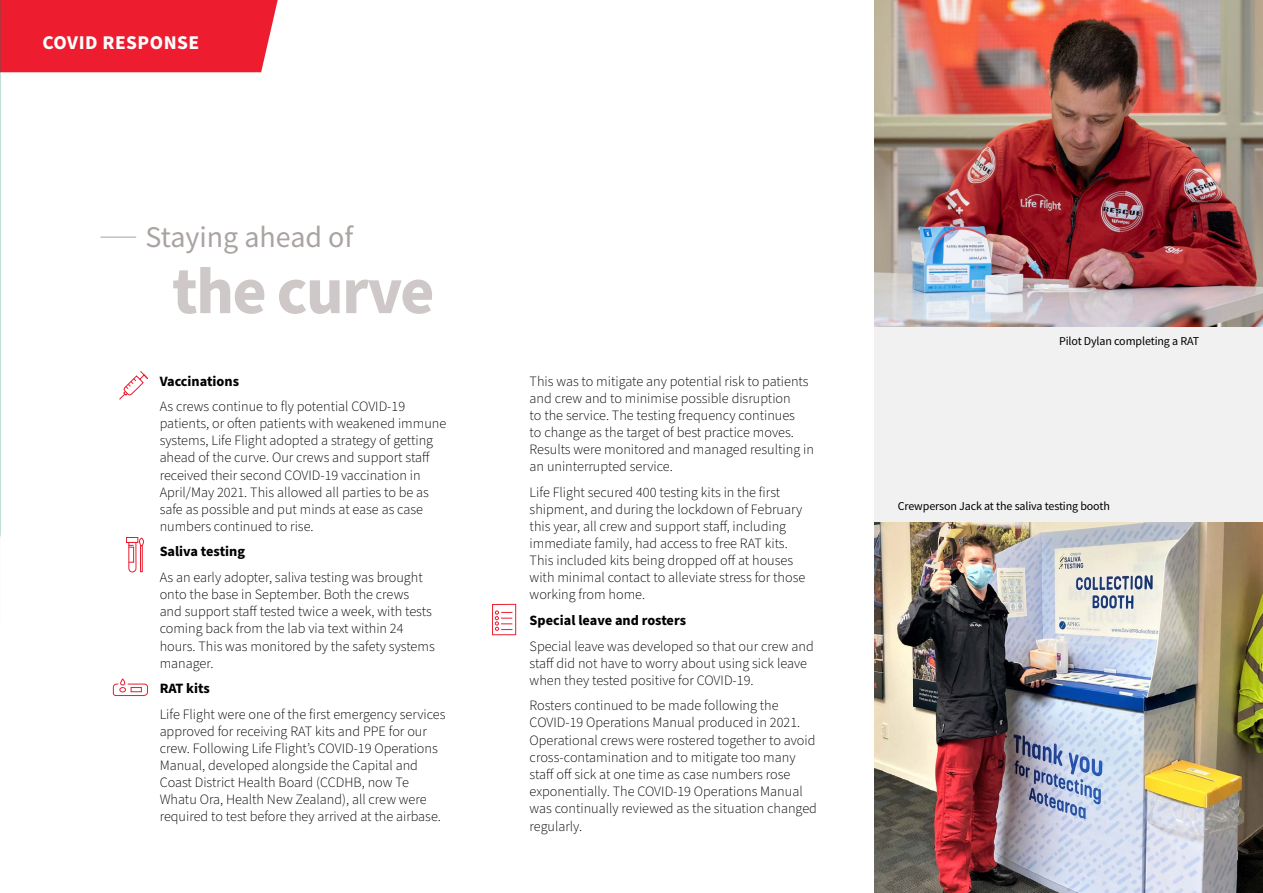
<style>
.page{position:relative;width:1263px;height:893px;background:#fff}
.page>*{position:absolute;margin:0;border:0;box-sizing:border-box;transform-origin:0 0}
.t1{font:700 66px "Source Sans Pro";letter-spacing:-.025em;color:#cec9c8}
.t2{font:30px "Source Sans Pro";color:#a9a3a1}
.t3{font:700 19.5px "Source Sans Pro";letter-spacing:.025em;color:#fff}
.t4{font:300 14.25px/17.1px "Source Sans Pro";color:#000}
.t5{font:700 14.25px "Source Sans Pro";color:#000}
.t6{font:12px "Source Sans Pro";letter-spacing:-.01em;color:#000}
</style>
<div class="page">
<div style="left:0;top:0;width:278px;height:72px;background:#ed1c2f"></div>
<div style="left:875px;top:0;width:388px;height:708px;background:#f1f1f2"></div>
<img style="left:875px;top:0;width:388px;height:326px">
<img style="left:875px;top:522px;width:388px;height:371px">
<hr style="left:100px;top:237px;width:36px;height:1px;background:#a9a3a1">
<svg style="left:119px;top:371px;width:29px;height:29px"></svg>
<div style="left:126px;top:537px;width:12px;height:6px;border:1px solid #ed1c2f"></div>
<svg style="left:128px;top:538px;width:16px;height:35px"></svg>
<div style="left:128px;top:547px;width:6px;height:16px;border:1px solid #ed1c2f"></div>
<svg style="left:112px;top:678px;width:36px;height:18px"></svg>
<div style="left:492px;top:604px;width:24px;height:31px;border:1px solid #ed1c2f"></div>
<svg style="left:495px;top:610px;width:17px;height:21px"></svg>
<h3 class="t3" style="left:43px;top:30px;width:158px">COVID RESPONSE</h3>
<h2 class="t2" style="left:146px;top:218px;width:209px">Staying ahead of</h2>
<h1 class="t1" style="left:172px;top:246px;width:264px">the curve</h1>
<p class="t5" style="left:160px;top:371px;width:81px">Vaccinations</p>
<p class="t4" style="left:160px;top:398px;width:288px">As crews continue to fly potential COVID-19 patients, or often patients with weakened immune systems, Life Flight adopted a strategy of getting ahead of the curve. Our crews and support staff received their second COVID-19 vaccination in April/May 2021. This allowed all parties to be as safe as possible and put minds at ease as case numbers continued to rise.</p>
<p class="t5" style="left:160px;top:542px;width:87px">Saliva testing</p>
<p class="t4" style="left:160px;top:569px;width:277px">As an early adopter, saliva testing was brought onto the base in September. Both the crews and support staff tested twice a week, with tests coming back from the lab via text within 24 hours. This was monitored by the safety systems manager.</p>
<p class="t5" style="left:160px;top:679px;width:52px">RAT kits</p>
<p class="t4" style="left:160px;top:706px;width:287px">Life Flight were one of the first emergency services approved for receiving RAT kits and PPE for our crew. Following Life Flight’s COVID-19 Operations Manual, developed alongside the Capital and Coast District Health Board (CCDHB, now Te Whatu Ora, Health New Zealand), all crew were required to test before they arrived at the airbase.</p>
<p class="t4" style="left:530px;top:373px;width:286px">This was to mitigate any potential risk to patients and crew and to minimise possible disruption<br>to the service. The testing frequency continues<br>to change as the target of best practice moves.<br>Results were monitored and managed resulting in an uninterrupted service.</p>
<p class="t4" style="left:530px;top:484px;width:277px">Life Flight secured 400 testing kits in the first shipment, and during the lockdown of February this year, all crew and support staff, including immediate family, had access to free RAT kits.<br>This included kits being dropped off at houses with minimal contact to alleviate stress for those working from home.</p>
<p class="t5" style="left:530px;top:610px;width:158px">Special leave and rosters</p>
<p class="t4" style="left:530px;top:638px;width:286px">Special leave was developed so that our crew and staff did not have to worry about using sick leave when they tested positive for COVID-19.</p>
<p class="t4" style="left:530px;top:697px;width:289px">Rosters continued to be made following the COVID-19 Operations Manual produced in 2021.<br>Operational crews were rostered together to avoid cross-contamination and to mitigate too many staff off sick at one time as case numbers rose exponentially. The COVID-19 Operations Manual was continually reviewed as the situation changed regularly.</p>
<p class="t6" style="left:1059px;top:334px;width:142px">Pilot Dylan completing a RAT</p>
<p class="t6" style="left:898px;top:498px;width:214px">Crewperson Jack at the saliva testing booth</p>
</div>
